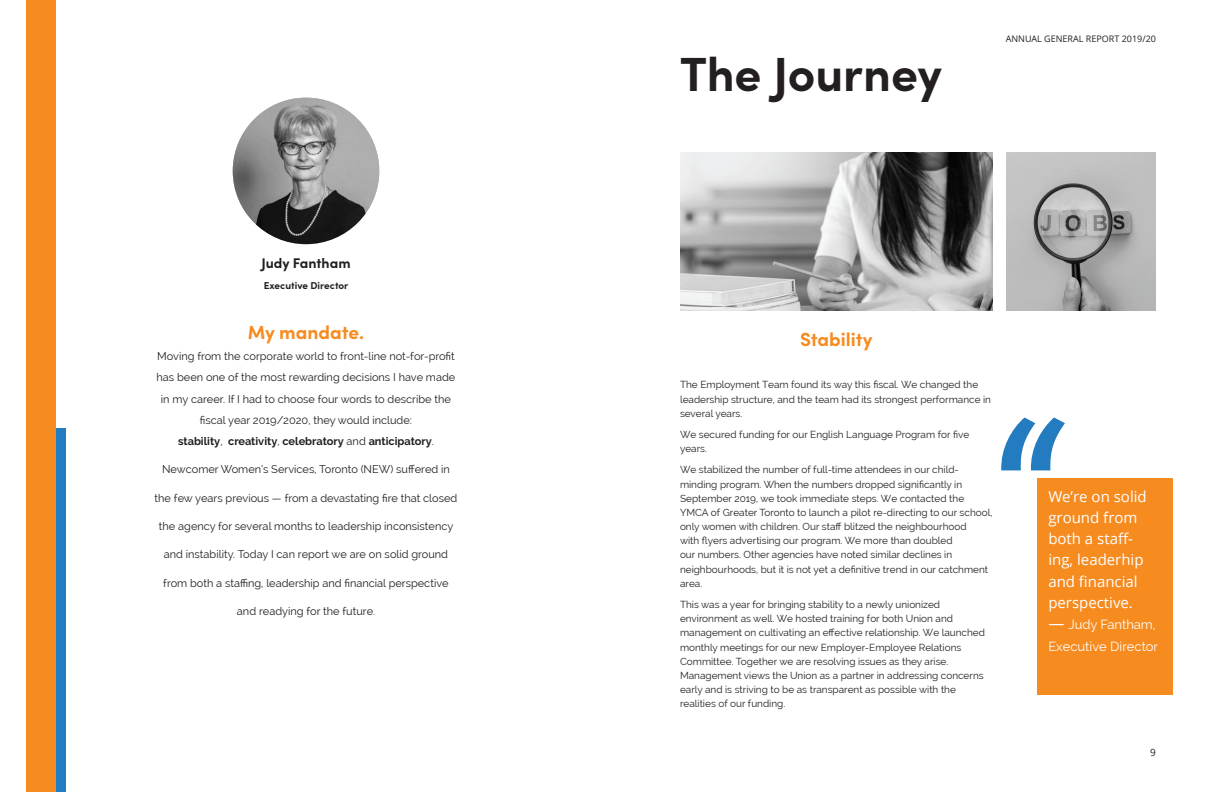
<style>
.page{position:relative;width:1224px;height:792px;background:#fff}
.page>*{position:absolute;margin:0;border:0;box-sizing:border-box;transform-origin:0 0}
.t1{font:700 180px "Sofia Pro";color:#237cbf}
.t2{font:700 48px "Sofia Pro";color:#231f20}
.t3{font:700 19px "Sofia Pro";color:#f68b1f}
.t4{font:15px/21.3px "Open Sans";color:#fff}
.t5{font:700 14px "Sofia Pro";color:#231f20}
.t6{font:13px/21.3px "Raleway";color:#fff}
.t7{font:11px/21.3px "Raleway";color:#231f20;text-align:center}
.t8{font:10px/14.2px "Raleway";color:#231f20}
.t9{font:700 10px "Sofia Pro";color:#231f20}
.t10{font:10px "Open Sans";color:#231f20}
.t11{font:9px "Open Sans";color:#231f20}
.s1{font-weight:700}
.s2{font-size:9px}
.s3{font-family:"Open Sans";font-size:16px}
</style>
<div class="page">
<img style="left:680px;top:152px;width:313px;height:158px">
<img style="left:1007px;top:152px;width:149px;height:158px">
<img style="left:233px;top:98px;width:146px;height:146px;border-radius:73px">
<div style="left:44px;top:429px;width:22px;height:363px;background:#237cbf"></div>
<div style="left:26px;top:0;width:30px;height:792px;background:#f68b1f"></div>
<div style="left:1037px;top:478px;width:135px;height:217px;background:#f68b1f"></div>
<h3 class="t5" style="left:261px;top:252px;width:91px">Judy Fantham</h3>
<p class="t9" style="left:264px;top:278px;width:86px">Executive Director</p>
<h3 class="t3" style="left:248px;top:317px;width:118px">My mandate.</h3>
<p class="t7" style="left:157px;top:345px;width:300px">Moving from the corporate world to front-line not-for-profit has been one of the most rewarding decisions I have made in my career. If I had to choose four words to describe the fiscal year 2019/2020, they would include:<br><span class="s1">stability</span>, <span class="s1">creativity</span>, <span class="s1">celebratory</span> and <span class="s1">anticipatory</span>.</p>
<p class="t7" style="left:162px;top:459px;width:289px">Newcomer Women’s Services, Toronto (NEW) suffered in</p>
<p class="t7" style="left:155px;top:487px;width:304px">the few years previous — from a devastating fire that closed</p>
<p class="t7" style="left:159px;top:516px;width:296px">the agency for several months to leadership inconsistency</p>
<p class="t7" style="left:164px;top:544px;width:286px">and instability. Today I can report we are on solid ground</p>
<p class="t7" style="left:163px;top:572px;width:287px">from both a staffing, leadership and financial perspective</p>
<p class="t7" style="left:237px;top:601px;width:140px">and readying for the future<span class="s2">.</span></p>
<h2 class="t2" style="left:680px;top:37px;width:264px">The Journey</h2>
<p class="t11" style="left:1006px;top:33px;width:152px">ANNUAL GENERAL REPORT 2019/20</p>
<h3 class="t3" style="left:800px;top:325px;width:74px">Stability</h3>
<p class="t8" style="left:680px;top:378px;width:312px">The Employment Team found its way this fiscal. We changed the leadership structure, and the team had its strongest performance in several years.</p>
<p class="t8" style="left:680px;top:427px;width:291px">We secured funding for our English Language Program for five years.</p>
<p class="t8" style="left:680px;top:463px;width:314px">We stabilized the number of full-time attendees in our child&shy;minding program. When the numbers dropped significantly in September 2019, we took immediate steps. We contacted the YMCA of Greater Toronto to launch a pilot re-directing to our school, only women with children. Our staff blitzed the neighbourhood<br>with flyers advertising our program. We more than doubled<br>our numbers. Other agencies have noted similar declines in neighbourhoods, but it is not yet a definitive trend in our catchment area.</p>
<p class="t8" style="left:680px;top:597px;width:306px">This was a year for bringing stability to a newly unionized environment as well. We hosted training for both Union and management on cultivating an effective relationship. We launched monthly meetings for our new Employer-Employee Relations Committee. Together we are resolving issues as they arise.<br>Management views the Union as a partner in addressing concerns early and is striving to be as transparent as possible with the realities of our funding.</p>
<h1 class="t1" style="left:993px;top:344px;width:77px">“</h1>
<h3 class="t4" style="left:1048px;top:485px;width:100px">We’re on solid ground from both a staff&shy;ing, leaderhip and financial perspective.</h3>
<h3 class="t6" style="left:1048px;top:614px;width:111px"><span class="s3">—</span> Judy Fantham,<br>Executive Director</h3>
<p class="t10" style="left:1150px;top:745px;width:7px">9</p>
</div>
